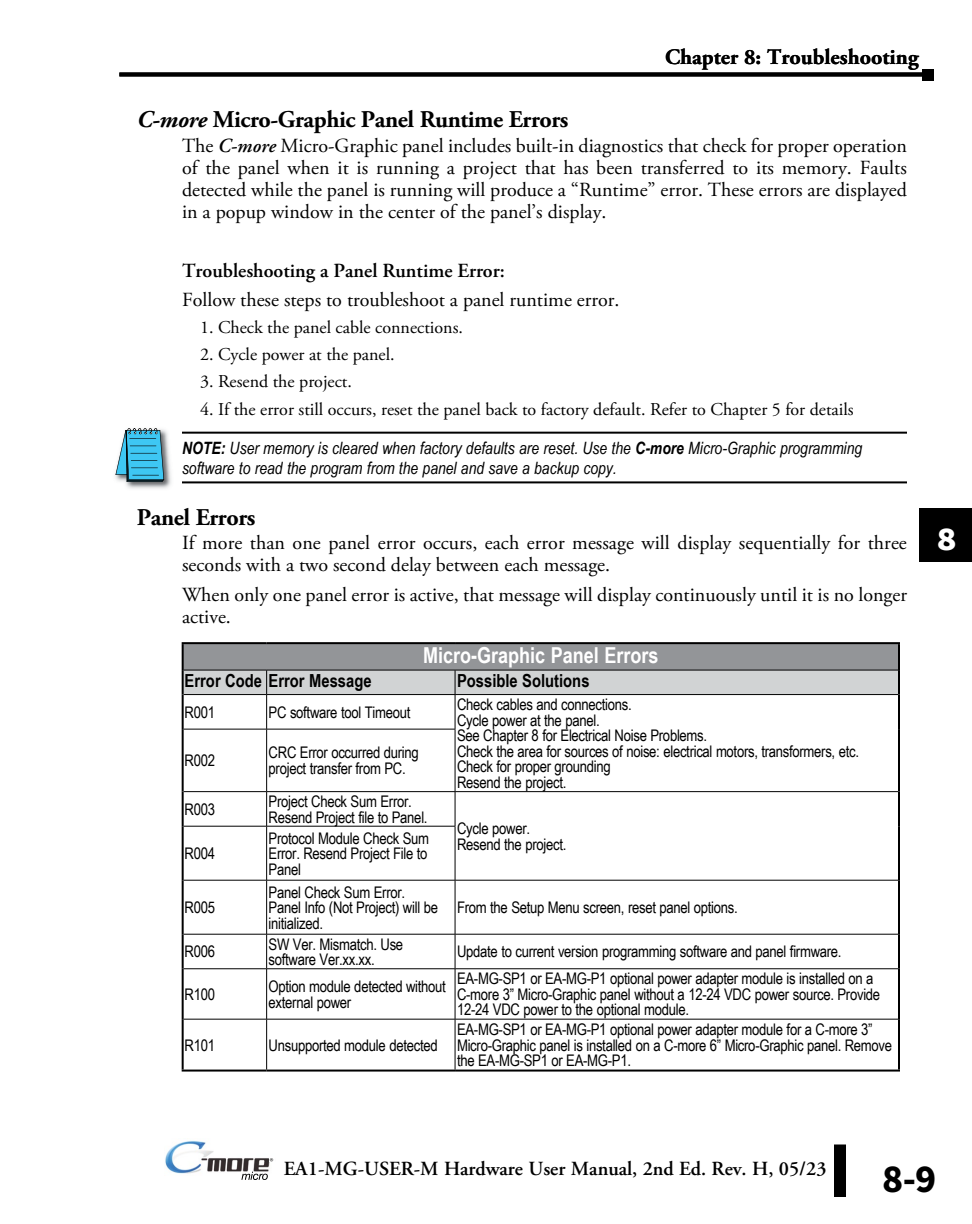
<style>
.page{position:relative;width:972px;height:1224px;background:#fff}
.page>*{position:absolute;margin:0;border:0;box-sizing:border-box;transform-origin:0 0}
.t1{font:700 40px "Source Sans Pro";color:#fff}
.t2{font:700 39.8px "Source Sans Pro";color:#000}
.t3{font:700 24px "Adobe Garamond Pro";letter-spacing:-.02em;color:#000}
.t4{font:700 22px "Adobe Garamond Pro";color:#000}
.t5{font:700 22px "Arial Narrow";color:#fff}
.t6{font:20px/22px "Adobe Garamond Pro";color:#000}
.t7{font:600 20px "Adobe Garamond Pro";color:#000}
.t8{font:18px "Adobe Garamond Pro";color:#000}
.t9{font:700 18px "Arial Narrow";color:#000}
.t10{font:italic 17px/20.4px "Arial Narrow";color:#000}
.t11{font:16px/15.6px "Arial Narrow";letter-spacing:-.02em;color:#000}
.t12{font:7px "Myriad";color:#000}
.s1{font-style:italic}
.s2{font-weight:600;font-style:italic}
.s3{font-weight:700}
</style>
<div class="page">
<div style="left:834px;top:1144px;width:12px;height:53px;background:#000"></div>
<img style="left:165px;top:1140px;width:105px;height:34px">
<svg style="left:241px;top:1172px;width:27px;height:8px"></svg>
<svg style="left:119px;top:72px;width:803px;height:4px;background:#0e0e0e"></svg>
<div style="left:922px;top:69px;width:12px;height:11px;background:#000"></div>
<div style="left:919px;top:508px;width:53px;height:54px;background:#000"></div>
<hr style="left:182px;top:432px;width:725px;height:2px;background:#000">
<hr style="left:182px;top:481px;width:725px;height:2px;background:#000">
<img style="left:115px;top:430px;width:56px;height:59px">
<svg style="left:116px;top:428px;width:48px;height:54px;background:#50abc9"></svg>
<div style="left:183px;top:643px;width:716px;height:27px;background:#939598"></div>
<svg style="left:184px;top:695px;width:714px;height:375px"></svg>
<hr style="left:182px;top:642px;width:85px;height:2px;background:#000">
<hr style="left:182px;top:644px;width:2px;height:26px;background:#000">
<hr style="left:267px;top:642px;width:188px;height:2px;background:#000">
<hr style="left:455px;top:642px;width:445px;height:2px;background:#000">
<hr style="left:898px;top:644px;width:2px;height:26px;background:#000">
<hr style="left:182px;top:670px;width:2px;height:25px;background:#000">
<hr style="left:898px;top:670px;width:2px;height:25px;background:#000">
<hr style="left:182px;top:695px;width:2px;height:34px;background:#000">
<hr style="left:898px;top:695px;width:2px;height:34px;background:#000">
<hr style="left:182px;top:729px;width:2px;height:63px;background:#000">
<hr style="left:898px;top:729px;width:2px;height:63px;background:#000">
<hr style="left:182px;top:792px;width:2px;height:34px;background:#000">
<hr style="left:898px;top:792px;width:2px;height:34px;background:#000">
<hr style="left:182px;top:826px;width:2px;height:54px;background:#000">
<hr style="left:898px;top:826px;width:2px;height:54px;background:#000">
<hr style="left:182px;top:880px;width:2px;height:54px;background:#000">
<hr style="left:898px;top:880px;width:2px;height:54px;background:#000">
<hr style="left:182px;top:934px;width:2px;height:35px;background:#000">
<hr style="left:898px;top:934px;width:2px;height:35px;background:#000">
<hr style="left:182px;top:969px;width:2px;height:50px;background:#000">
<hr style="left:898px;top:969px;width:2px;height:50px;background:#000">
<hr style="left:182px;top:1019px;width:2px;height:51px;background:#000">
<hr style="left:898px;top:1019px;width:2px;height:51px;background:#000">
<hr style="left:182px;top:1070px;width:85px;height:2px;background:#000">
<hr style="left:267px;top:1070px;width:188px;height:2px;background:#000">
<hr style="left:455px;top:1070px;width:445px;height:2px;background:#000">
<div style="left:183px;top:670px;width:716px;height:25px;background:#d1d3d4"></div>
<hr style="left:184px;top:694px;width:83px;height:1px;background:#000">
<hr style="left:267px;top:694px;width:188px;height:1px;background:#000">
<hr style="left:266px;top:695px;width:1px;height:34px;background:#000">
<hr style="left:455px;top:694px;width:443px;height:1px;background:#000">
<hr style="left:455px;top:695px;width:1px;height:34px;background:#000">
<hr style="left:184px;top:729px;width:83px;height:1px;background:#000">
<hr style="left:267px;top:729px;width:188px;height:1px;background:#000">
<hr style="left:266px;top:729px;width:1px;height:62px;background:#000">
<hr style="left:455px;top:729px;width:1px;height:62px;background:#000">
<hr style="left:184px;top:791px;width:83px;height:1px;background:#000">
<hr style="left:267px;top:791px;width:188px;height:1px;background:#000">
<hr style="left:266px;top:792px;width:1px;height:34px;background:#000">
<hr style="left:455px;top:791px;width:443px;height:1px;background:#000">
<hr style="left:455px;top:792px;width:1px;height:34px;background:#000">
<hr style="left:184px;top:826px;width:83px;height:1px;background:#000">
<hr style="left:267px;top:826px;width:188px;height:1px;background:#000">
<hr style="left:266px;top:826px;width:1px;height:54px;background:#000">
<hr style="left:455px;top:826px;width:1px;height:54px;background:#000">
<hr style="left:184px;top:880px;width:83px;height:1px;background:#000">
<hr style="left:267px;top:880px;width:188px;height:1px;background:#000">
<hr style="left:266px;top:880px;width:1px;height:54px;background:#000">
<hr style="left:455px;top:880px;width:443px;height:1px;background:#000">
<hr style="left:455px;top:880px;width:1px;height:54px;background:#000">
<hr style="left:184px;top:934px;width:83px;height:1px;background:#000">
<hr style="left:267px;top:934px;width:188px;height:1px;background:#000">
<hr style="left:266px;top:934px;width:1px;height:35px;background:#000">
<hr style="left:455px;top:934px;width:443px;height:1px;background:#000">
<hr style="left:455px;top:934px;width:1px;height:35px;background:#000">
<hr style="left:184px;top:968px;width:83px;height:1px;background:#000">
<hr style="left:267px;top:968px;width:188px;height:1px;background:#000">
<hr style="left:266px;top:969px;width:1px;height:50px;background:#000">
<hr style="left:455px;top:968px;width:443px;height:1px;background:#000">
<hr style="left:455px;top:969px;width:1px;height:50px;background:#000">
<hr style="left:184px;top:1019px;width:83px;height:1px;background:#000">
<hr style="left:267px;top:1019px;width:188px;height:1px;background:#000">
<hr style="left:266px;top:1019px;width:1px;height:51px;background:#000">
<hr style="left:455px;top:1019px;width:443px;height:1px;background:#000">
<hr style="left:455px;top:1019px;width:1px;height:51px;background:#000">
<h3 class="t4" style="left:665px;top:45px;width:255px">Chapter 8: Troubleshooting</h3>
<h3 class="t3" style="left:137px;top:106px;width:433px"><span class="s1">C-more</span> Micro-Graphic Panel Runtime Errors</h3>
<p class="t6" style="left:182px;top:136px;width:727px;text-align:justify">The <span class="s2">C-more</span> Micro-Graphic panel includes built-in diagnostics that check for proper operation of the panel when it is running a project that has been transferred to its memory. Faults detected while the panel is running will produce a “Runtime” error. These errors are displayed in a popup window in the center of the panel’s display.</p>
<p class="t7" style="left:182px;top:259px;width:324px">Troubleshooting a Panel Runtime Error:</p>
<p class="t6" style="left:182px;top:289px;width:439px">Follow these steps to troubleshoot a panel runtime error.</p>
<p class="t8" style="left:200px;top:317px;width:265px">1. Check the panel cable connections.</p>
<p class="t8" style="left:200px;top:344px;width:196px">2. Cycle power at the panel.</p>
<p class="t8" style="left:200px;top:371px;width:153px">3. Resend the project.</p>
<p class="t8" style="left:200px;top:398px;width:655px">4. If the error still occurs, reset the panel back to factory default. Refer to Chapter 5 for details</p>
<p class="t10" style="left:182px;top:437px;width:682px"><span class="s3">NOTE:</span> User memory is cleared when factory defaults are reset. Use the <span class="s3">C-more</span> Micro-Graphic programming software to read the program from the panel and save a backup copy.</p>
<h3 class="t3" style="left:137px;top:503px;width:120px">Panel Errors</h3>
<p class="t6" style="left:182px;top:533px;width:726px">If more than one panel error occurs, each error message will display sequentially for three seconds with a two second delay between each message.</p>
<p class="t6" style="left:182px;top:584px;width:727px">When only one panel error is active, that message will display continuously until it is no longer active.</p>
<h3 class="t5" style="left:423px;top:638px;width:237px">Micro-Graphic Panel Errors</h3>
<p class="t9" style="left:185px;top:667px;width:188px">Error Code Error Message</p>
<p class="t9" style="left:457px;top:667px;width:134px">Possible Solutions</p>
<p class="t11" style="left:185px;top:704px;width:32px">R001</p>
<p class="t11" style="left:269px;top:704px;width:143px">PC software tool Timeout</p>
<p class="t11" style="left:457px;top:696px;width:403px">Check cables and connections.<br>Cycle power at the panel.<br>See Chapter 8 for Electrical Noise Problems.<br>Check the area for sources of noise: electrical motors, transformers, etc.<br>Check for proper grounding<br>Resend the project.</p>
<p class="t11" style="left:185px;top:752px;width:32px">R002</p>
<p class="t11" style="left:269px;top:744px;width:152px">CRC Error occurred during project transfer from PC.</p>
<p class="t11" style="left:185px;top:801px;width:32px">R003</p>
<p class="t11" style="left:269px;top:793px;width:160px">Project Check Sum Error.<br>Resend Project file to Panel.</p>
<p class="t11" style="left:457px;top:820px;width:111px">Cycle power.<br>Resend the project.</p>
<p class="t11" style="left:269px;top:830px;width:162px;text-align:justify">Protocol Module Check Sum Error. Resend Project File to Panel</p>
<p class="t11" style="left:185px;top:845px;width:32px">R004</p>
<p class="t11" style="left:185px;top:899px;width:32px">R005</p>
<p class="t11" style="left:269px;top:884px;width:171px">Panel Check Sum Error.<br>Panel Info (Not Project) will be initialized.</p>
<p class="t11" style="left:457px;top:899px;width:282px">From the Setup Menu screen, reset panel options.</p>
<p class="t11" style="left:185px;top:943px;width:32px">R006</p>
<p class="t11" style="left:269px;top:936px;width:136px">SW Ver. Mismatch. Use software Ver.xx.xx.</p>
<p class="t11" style="left:457px;top:943px;width:386px">Update to current version programming software and panel firmware.</p>
<p class="t11" style="left:185px;top:986px;width:32px">R100</p>
<p class="t11" style="left:269px;top:978px;width:179px">Option module detected without external power</p>
<p class="t11" style="left:457px;top:970px;width:425px">EA-MG-SP1 or EA-MG-P1 optional power adapter module is installed on a<br>C-more 3” Micro-Graphic panel without a 12-24 VDC power source. Provide<br>12-24 VDC power to the optional module.</p>
<p class="t11" style="left:185px;top:1037px;width:32px">R101</p>
<p class="t11" style="left:269px;top:1037px;width:171px">Unsupported module detected</p>
<p class="t11" style="left:457px;top:1021px;width:437px">EA-MG-SP1 or EA-MG-P1 optional power adapter module for a C-more 3”<br>Micro-Graphic panel is installed on a C-more 6” Micro-Graphic panel. Remove the EA-MG-SP1 or EA-MG-P1.</p>
<h1 class="t1" style="left:936px;top:510px;width:22px">8</h1>
<p class="t12" style="left:270px;top:1157px;width:5px">®</p>
<p class="t7" style="left:284px;top:1158px;width:544px">EA1-MG-USER-M Hardware User Manual, 2nd Ed. Rev. H, 05/23</p>
<h2 class="t2" style="left:882px;top:1151px;width:56px">8-9</h2>
</div>
